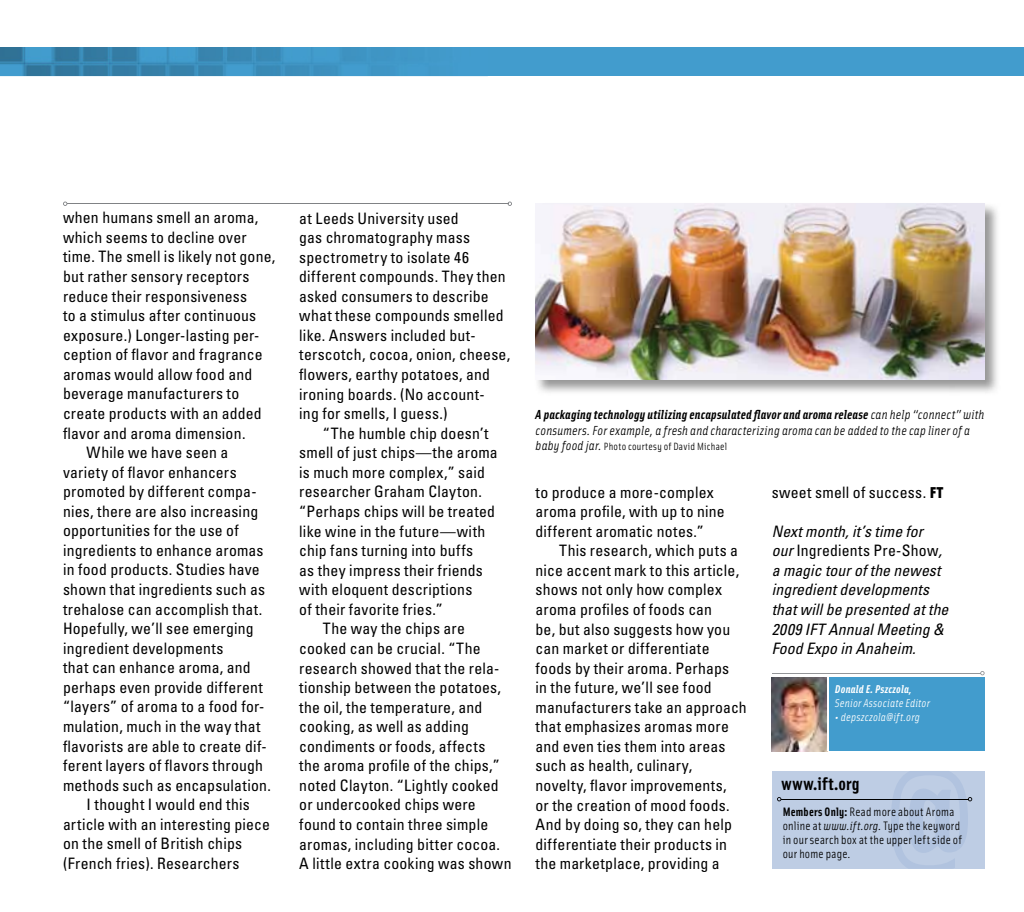
<style>
.page{position:relative;width:1024px;height:912px;background:#fff}
.page>*{position:absolute;margin:0;border:0;box-sizing:border-box;transform-origin:0 0}
.t1{font:18.38px "Solex Bold Lining";letter-spacing:.03em;color:#000}
.t2{font:condensed 15.75px/19.6px "Univers LT Std";letter-spacing:.015em;color:#000}
.t3{font:italic condensed 15.75px/19.6px "Univers LT Std";letter-spacing:.005em;color:#000}
.t4{font:italic 13.12px "Solex Bold Lining";letter-spacing:.02em;color:#000}
.t5{font:italic 13.12px "Solex Regular Lining";letter-spacing:.02em;color:#000}
.t6{font:12.25px/14px "Solex";letter-spacing:.02em;color:#000}
.t7{font:italic 11.38px "Solex Regular Lining";letter-spacing:.02em;color:#fff}
.t8{font:italic 11.38px "Solex Bold Lining";letter-spacing:.02em;color:#fff}
.t9{font:10.5px "Solex Regular Lining";letter-spacing:.025em;color:#000}
.s1{font-family:"Solex Regular Lining"}
.s2{font-style:italic;font-size:13.12px}
.s3{font-family:"Solex Black Lining";font-stretch:normal}
.s4{font-style:normal}
.s5{font-weight:700}
.s6{font-style:italic}
</style>
<div class="page">
<div style="left:488px;top:47px;width:536px;height:29px;background:#429ccd"></div>
<img style="left:0;top:47px;width:488px;height:29px">
<hr style="left:67px;top:203px;width:441px;height:1px;background:#808285">
<svg style="left:63px;top:202px;width:4px;height:4px"></svg>
<svg style="left:508px;top:202px;width:4px;height:4px"></svg>
<div style="left:772px;top:771px;width:212px;height:98px;background:#becde4"></div>
<hr style="left:781px;top:799px;width:187px;height:1px;background:#000">
<svg style="left:777px;top:797px;width:4px;height:4px"></svg>
<svg style="left:891px;top:771px;width:81px;height:97px"></svg>
<div style="left:772px;top:677px;width:212px;height:74px;background:#429ccd"></div>
<img style="left:772px;top:677px;width:55px;height:74px">
<hr style="left:772px;top:673px;width:208px;height:1px;background:#939598">
<svg style="left:980px;top:671px;width:4px;height:4px"></svg>
<hr style="left:827px;top:677px;width:2px;height:74px;background:#fff">
<img style="left:535px;top:203px;width:462px;height:190px">
<img style="left:535px;top:204px;width:449px;height:176px">
<p class="t2" style="left:63px;top:208px;width:197px">when humans smell an aroma,</p>
<p class="t2" style="left:63px;top:227px;width:185px">which seems to decline over</p>
<p class="t2" style="left:63px;top:247px;width:214px">time. The smell is likely not gone,</p>
<p class="t2" style="left:63px;top:266px;width:188px">but rather sensory receptors</p>
<p class="t2" style="left:63px;top:286px;width:186px">reduce their responsiveness</p>
<p class="t2" style="left:63px;top:305px;width:195px">to a stimulus after continuous</p>
<p class="t2" style="left:63px;top:325px;width:198px">exposure.) Longer-lasting per-</p>
<p class="t2" style="left:63px;top:345px;width:201px">ception of flavor and fragrance</p>
<p class="t2" style="left:63px;top:364px;width:191px">aromas would allow food and</p>
<p class="t2" style="left:63px;top:384px;width:178px">beverage manufacturers to</p>
<p class="t2" style="left:63px;top:403px;width:200px">create products with an added</p>
<p class="t2" style="left:63px;top:423px;width:184px">flavor and aroma dimension.</p>
<p class="t2" style="left:87px;top:442px;width:143px">While we have seen a</p>
<p class="t2" style="left:63px;top:462px;width:175px">variety of flavor enhancers</p>
<p class="t2" style="left:63px;top:481px;width:195px">promoted by different compa-</p>
<p class="t2" style="left:63px;top:501px;width:197px">nies, there are also increasing</p>
<p class="t2" style="left:63px;top:521px;width:177px">opportunities for the use of</p>
<p class="t2" style="left:63px;top:540px;width:202px">ingredients to enhance aromas</p>
<p class="t2" style="left:63px;top:560px;width:198px">in food products. Studies have</p>
<p class="t2" style="left:63px;top:579px;width:204px">shown that ingredients such as</p>
<p class="t2" style="left:63px;top:599px;width:201px">trehalose can accomplish that.</p>
<p class="t2" style="left:63px;top:618px;width:192px">Hopefully, we’ll see emerging</p>
<p class="t2" style="left:63px;top:638px;width:162px">ingredient developments</p>
<p class="t2" style="left:63px;top:658px;width:189px">that can enhance aroma, and</p>
<p class="t2" style="left:63px;top:677px;width:201px">perhaps even provide different</p>
<p class="t2" style="left:63px;top:697px;width:203px">“layers” of aroma to a food for-</p>
<p class="t2" style="left:63px;top:716px;width:199px">mulation, much in the way that</p>
<p class="t2" style="left:63px;top:736px;width:205px">flavorists are able to create dif-</p>
<p class="t2" style="left:63px;top:755px;width:202px">ferent layers of flavors through</p>
<p class="t2" style="left:63px;top:775px;width:209px">methods such as encapsulation.</p>
<p class="t2" style="left:87px;top:794px;width:165px">I thought I would end this</p>
<p class="t2" style="left:63px;top:814px;width:208px">article with an interesting piece</p>
<p class="t2" style="left:63px;top:834px;width:181px">on the smell of British chips</p>
<p class="t2" style="left:63px;top:853px;width:178px">(French fries). Researchers</p>
<p class="t2" style="left:299px;top:208px;width:212px">at Leeds University used<br>gas chromatography mass spectrometry to isolate 46 different compounds. They then asked consumers to describe what these compounds smelled like. Answers included but&shy;terscotch, cocoa, onion, cheese, flowers, earthy potatoes, and ironing boards. (No account-<br>ing for smells, I guess.)</p>
<p class="t2" style="left:323px;top:423px;width:167px">“The humble chip doesn’t</p>
<p class="t2" style="left:299px;top:443px;width:200px">smell of just chips—the aroma</p>
<p class="t2" style="left:299px;top:462px;width:187px">is much more complex,” said</p>
<p class="t2" style="left:299px;top:482px;width:184px">researcher Graham Clayton.</p>
<p class="t2" style="left:299px;top:501px;width:197px">“Perhaps chips will be treated</p>
<p class="t2" style="left:299px;top:521px;width:188px">like wine in the future—with</p>
<p class="t2" style="left:299px;top:540px;width:176px">chip fans turning into buffs</p>
<p class="t2" style="left:299px;top:560px;width:185px">as they impress their friends</p>
<p class="t2" style="left:299px;top:580px;width:175px">with eloquent descriptions</p>
<p class="t2" style="left:299px;top:599px;width:145px">of their favorite fries.”</p>
<p class="t2" style="left:323px;top:619px;width:144px">The way the chips are</p>
<p class="t2" style="left:299px;top:638px;width:183px">cooked can be crucial. “The</p>
<p class="t2" style="left:299px;top:658px;width:202px">research showed that the rela-</p>
<p class="t2" style="left:299px;top:677px;width:203px">tionship between the potatoes,</p>
<p class="t2" style="left:299px;top:697px;width:185px">the oil, the temperature, and</p>
<p class="t2" style="left:299px;top:716px;width:171px">cooking, as well as adding</p>
<p class="t2" style="left:299px;top:736px;width:188px">condiments or foods, affects</p>
<p class="t2" style="left:299px;top:756px;width:202px">the aroma profile of the chips,”</p>
<p class="t2" style="left:299px;top:775px;width:201px">noted Clayton. “Lightly cooked</p>
<p class="t2" style="left:299px;top:795px;width:178px">or undercooked chips were</p>
<p class="t2" style="left:299px;top:814px;width:191px">found to contain three simple</p>
<p class="t2" style="left:299px;top:834px;width:202px">aromas, including bitter cocoa.</p>
<p class="t2" style="left:299px;top:853px;width:214px">A little extra cooking was shown</p>
<p class="t4" style="left:536px;top:406px;width:450px">A packaging technology utilizing encapsulated flavor and aroma release <span class="s1">can help “connect” with</span></p>
<p class="t5" style="left:536px;top:422px;width:436px">consumers. For example, a fresh and characterizing aroma can be added to the cap liner of a</p>
<p class="t9" style="left:536px;top:440px;width:193px"><span class="s2">baby food jar.</span> Photo courtesy of David Michael</p>
<p class="t2" style="left:535px;top:482px;width:191px">to produce a more-complex aroma profile, with up to nine different aromatic notes.”</p>
<p class="t2" style="left:535px;top:541px;width:213px;text-indent:24px">This research, which puts a nice accent mark to this article, shows not only how complex aroma profiles of foods can<br>be, but also suggests how you can market or differentiate foods by their aroma. Perhaps<br>in the future, we’ll see food manufacturers take an approach that emphasizes aromas more and even ties them into areas such as health, culinary, novelty, flavor improvements,<br>or the creation of mood foods.<br>And by doing so, they can help differentiate their products in the marketplace, providing a</p>
<p class="t2" style="left:772px;top:482px;width:173px">sweet smell of success. <span class="s3">FT</span></p>
<p class="t3" style="left:772px;top:521px;width:178px">Next month, it’s time for<br>our <span class="s4">Ingredients Pre-Show</span>, a magic tour of the newest ingredient developments that will be presented at the<br>2009 IFT Annual Meeting &amp;<br>Food Expo in Anaheim.</p>
<p class="t8" style="left:835px;top:681px;width:78px">Donald E. Pszczola,</p>
<p class="t7" style="left:835px;top:695px;width:96px">Senior Associate Editor</p>
<p class="t7" style="left:835px;top:709px;width:87px">• depszczola@ift.org</p>
<p class="t1" style="left:781px;top:771px;width:79px">www.ift.org</p>
<p class="t6" style="left:783px;top:804px;width:181px"><span class="s5">Members Only:</span> Read more about Aroma online at <span class="s6">www.ift.org.</span> Type the keyword in our search box at the upper left side of our home page.</p>
</div>
